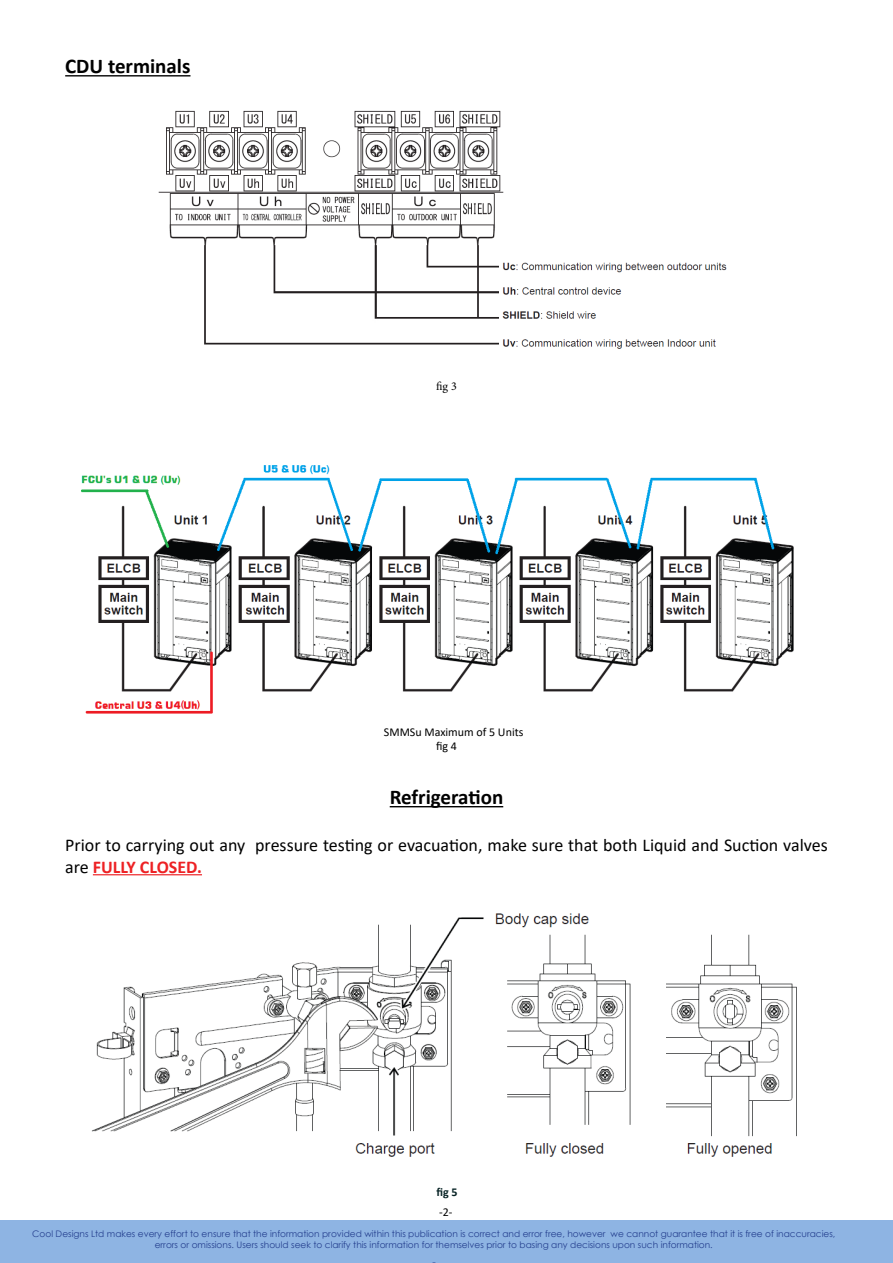
<style>
.page{position:relative;width:893px;height:1263px;background:#fff}
.page>*{position:absolute;margin:0;border:0;box-sizing:border-box;transform-origin:0 0}
.t1{font:700 21px "Calibri";color:#000}
.t2{font:18px/21.6px "Calibri";color:#000}
.t3{font:12px/14.4px "Calibri";color:#000}
.t4{font:12px "Minion Pro";color:#000}
.t5{font:700 12px "Calibri";color:#062224}
.t6{font:9px/10.8px "Century Gothic";color:#25408f;text-align:center}
.s1{font-weight:700;color:#ed2124}
</style>
<div class="page">
<img style="left:158px;top:110px;width:569px;height:239px">
<hr style="left:65px;top:75px;width:125px;height:1px;background:#000">
<hr style="left:390px;top:806px;width:113px;height:1px;background:#000">
<hr style="left:93px;top:874px;width:109px;height:1px;background:#ed2124">
<img style="left:81px;top:465px;width:713px;height:249px">
<div style="left:0;top:1220px;width:893px;height:43px;background:#8eb4e3"></div>
<img style="left:92px;top:913px;width:705px;height:244px">
<h1 class="t1" style="left:65px;top:52px;width:127px">CDU terminals</h1>
<h3 class="t4" style="left:436px;top:378px;width:22px">fig 3</h3>
<h3 class="t3" style="left:436px;top:724px;width:89px;text-indent:-52px">SMMSu Maximum of 5 Units fig 4</h3>
<h1 class="t1" style="left:390px;top:782px;width:115px">Refrigeration</h1>
<h2 class="t2" style="left:65px;top:834px;width:764px">Prior to carrying out any pressure testing or evacuation, make sure that both Liquid and Suction valves are <span class="s1">FULLY CLOSED.</span></h2>
<h3 class="t5" style="left:436px;top:1184px;width:23px">fig 5</h3>
<h3 class="t3" style="left:439px;top:1204px;width:15px">-2-</h3>
<p class="t6" style="left:32px;top:1228px;width:804px">Cool Designs Ltd makes every effort to ensure that the information provided within this publication is correct and error free, however we cannot guarantee that it is free of inaccuracies, errors or omissions. Users should seek to clarify this information for themselves prior to basing any decisions upon such information.</p>
</div>
